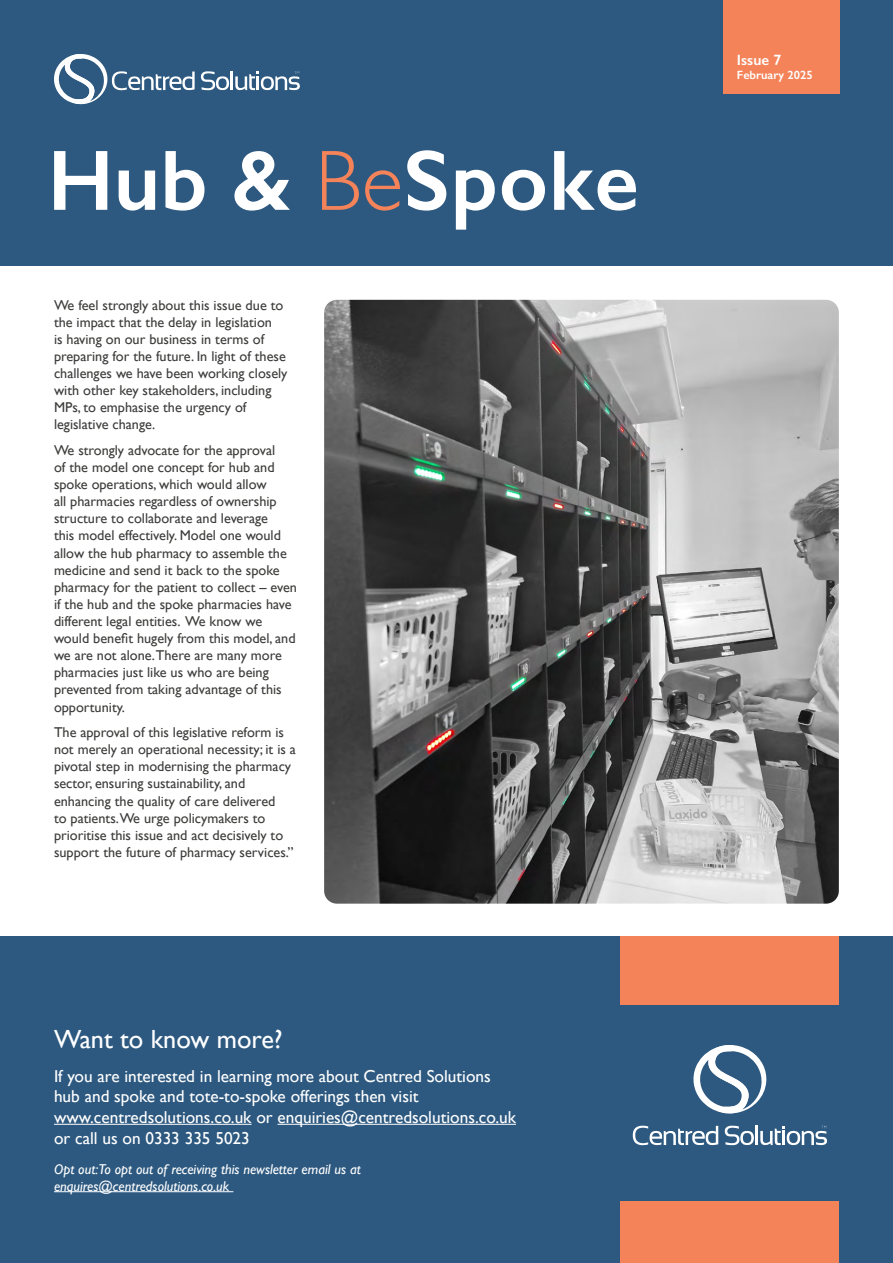
<style>
.page{position:relative;width:893px;height:1263px;background:#fff}
.page>*{position:absolute;margin:0;border:0;box-sizing:border-box;transform-origin:0 0}
.t1{font:26.25px "Gill Sans";color:#fff}
.t2{font:17.25px/20.7px "Gill Sans";color:#fff}
.t3{font:600 15px "Gill Sans";color:#fff}
.t4{font:14.25px/17.1px "Gill Sans";color:#3c3c3b}
.t5{font:italic 14.25px/17.1px "Gill Sans";color:#fff}
.t6{font:600 12px "Gill Sans";color:#fff}
</style>
<div class="page">
<div style="left:0;top:0;width:893px;height:266px;background:#2d5980"></div>
<svg style="left:407px;top:150px;width:229px;height:80px"></svg>
<svg style="left:322px;top:151px;width:78px;height:60px"></svg>
<svg style="left:54px;top:151px;width:236px;height:60px"></svg>
<svg style="left:54px;top:54px;width:141px;height:51px"></svg>
<svg style="left:201px;top:71px;width:99px;height:19px"></svg>
<div style="left:723px;top:0;width:117px;height:94px;background:#f48359"></div>
<div style="left:0;top:937px;width:893px;height:326px;background:#2d5980"></div>
<hr style="left:54px;top:1124px;width:198px;height:1px;background:#fff">
<hr style="left:278px;top:1124px;width:238px;height:1px;background:#fff">
<hr style="left:54px;top:1191px;width:179px;height:1px;background:#fff">
<div style="left:621px;top:937px;width:218px;height:68px;background:#f48359"></div>
<svg style="left:693px;top:1045px;width:74px;height:69px"></svg>
<svg style="left:725px;top:1126px;width:29px;height:19px"></svg>
<hr style="left:755px;top:1126px;width:3px;height:19px;background:#fff">
<svg style="left:633px;top:1125px;width:85px;height:20px"></svg>
<svg style="left:760px;top:1125px;width:67px;height:20px"></svg>
<div style="left:621px;top:1201px;width:218px;height:62px;background:#f48359"></div>
<img style="left:324px;top:300px;width:515px;height:604px">
<p class="t4" style="left:54px;top:296px;width:235px">We feel strongly about this issue due to the impact that the delay in legislation<br>is having on our business in terms of preparing for the future. In light of these challenges we have been working closely with other key stakeholders, including MPs, to emphasise the urgency of legislative change.</p>
<p class="t4" style="left:54px;top:441px;width:245px">We strongly advocate for the approval<br>of the model one concept for hub and spoke operations, which would allow<br>all pharmacies regardless of ownership structure to collaborate and leverage<br>this model effectively. Model one would allow the hub pharmacy to assemble the medicine and send it back to the spoke pharmacy for the patient to collect – even if the hub and the spoke pharmacies have different legal entities. We know we would benefit hugely from this model, and we are not alone.There are many more pharmacies just like us who are being prevented from taking advantage of this opportunity.</p>
<p class="t4" style="left:54px;top:724px;width:243px">The approval of this legislative reform is not merely an operational necessity; it is a pivotal step in modernising the pharmacy sector, ensuring sustainability, and enhancing the quality of care delivered<br>to patients.We urge policymakers to prioritise this issue and act decisively to support the future of pharmacy services.”</p>
<h1 class="t1" style="left:54px;top:1024px;width:230px">Want to know more?</h1>
<p class="t2" style="left:54px;top:1065px;width:463px">If you are interested in learning more about Centred Solutions hub and spoke and tote-to-spoke offerings then visit www.centredsolutions.co.uk or enquiries@centredsolutions.co.uk or call us on 0333 335 5023</p>
<p class="t5" style="left:54px;top:1160px;width:308px">Opt out:To opt out of receiving this newsletter email us at enquires@centredsolutions.co.uk</p>
<p class="t3" style="left:737px;top:51px;width:46px">Issue 7</p>
<p class="t6" style="left:737px;top:68px;width:77px">February 2025</p>
</div>
